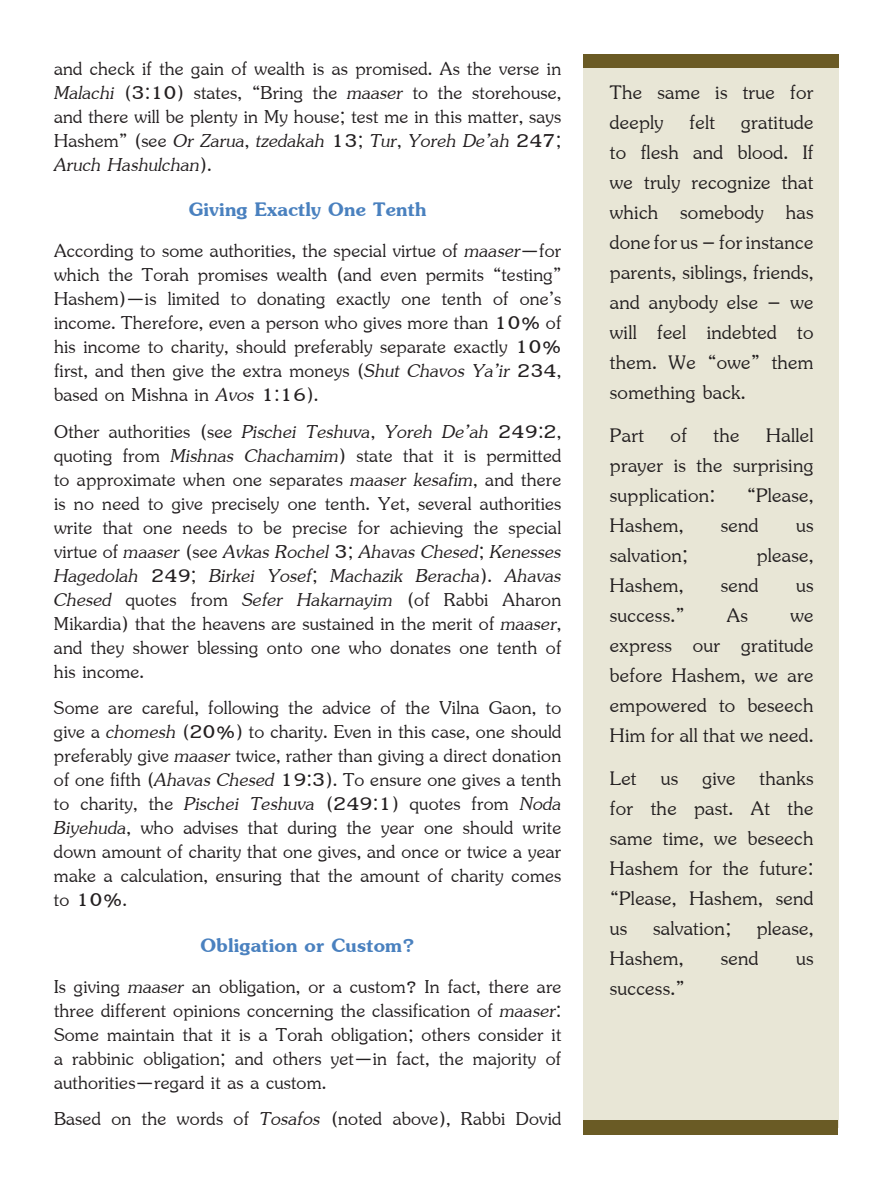
<style>
.page{position:relative;width:893px;height:1188px;background:#fff}
.page>*{position:absolute;margin:0;border:0;box-sizing:border-box;transform-origin:0 0}
.t1{font:30px/30px "Jasmine UPC";letter-spacing:.01em;color:#231f20;text-align:justify}
.t2{font:30px "Jasmine UPC Bold";letter-spacing:.01em;color:#4a81bf}
.t3{font:28.5px/24px "Jasmine UPC";letter-spacing:.01em;color:#231f20;text-align:justify}
.t4{font:28.5px/24px "Jasmine UPC Italic";letter-spacing:.01em;color:#231f20}
.s1{font-family:"Jasmine UPC Italic"}
.s2{font-family:"Jasmine UPC"}
</style>
<div class="page">
<div style="left:584px;top:68px;width:255px;height:1060px;background:#e8e6d6"></div>
<div style="left:584px;top:54px;width:255px;height:14px;background:#6a5a24"></div>
<div style="left:584px;top:1121px;width:254px;height:14px;background:#6a5b25"></div>
<p class="t3" style="left:54px;top:54px;width:509px">and check if the gain of wealth is as promised. As the verse in <span class="s1">Malachi</span> (3:10) states, “Bring the <span class="s1">maaser</span> to the storehouse, and there will be plenty in My house; test me in this matter, says</p>
<p class="t4" style="left:54px;top:126px;width:509px"><span class="s2">Hashem” (see</span> Or Zarua<span class="s2">,</span> tzedakah <span class="s2">13;</span> Tur<span class="s2">,</span> Yoreh De’ah <span class="s2">247;<br></span>Aruch Hashulchan<span class="s2">).</span></p>
<p class="t2" style="left:189px;top:187px;width:239px">Giving Exactly One Tenth</p>
<p class="t3" style="left:54px;top:236px;width:509px">According to some authorities, the special virtue of <span class="s1">maaser</span>—for which the Torah promises wealth (and even permits “testing” Hashem)—is limited to donating exactly one tenth of one’s income. Therefore, even a person who gives more than 10% of his income to charity, should preferably separate exactly 10% first, and then give the extra moneys (<span class="s1">Shut Chavos Ya’ir</span> 234, based on Mishna in <span class="s1">Avos</span> 1:16).</p>
<p class="t3" style="left:54px;top:417px;width:509px">Other authorities (see <span class="s1">Pischei Teshuva</span>, <span class="s1">Yoreh De’ah</span> 249:2, quoting from <span class="s1">Mishnas Chachamim</span>) state that it is permitted to approximate when one separates <span class="s1">maaser kesafim</span>, and there is no need to give precisely one tenth. Yet, several authorities write that one needs to be precise for achieving the special</p>
<p class="t4" style="left:54px;top:537px;width:509px"><span class="s2">virtue of</span> maaser <span class="s2">(see</span> Avkas Rochel <span class="s2">3;</span> Ahavas Chesed<span class="s2">;</span> Kenesses<br>Hagedolah <span class="s2">249;</span> Birkei Yosef<span class="s2">;</span> Machazik Beracha<span class="s2">).</span> Ahavas</p>
<p class="t3" style="left:54px;top:585px;width:509px"><span class="s1">Chesed</span> quotes from <span class="s1">Sefer Hakarnayim</span> (of Rabbi Aharon Mikardia) that the heavens are sustained in the merit of <span class="s1">maaser</span>, and they shower blessing onto one who donates one tenth of his income.</p>
<p class="t3" style="left:54px;top:694px;width:509px">Some are careful, following the advice of the Vilna Gaon, to give a <span class="s1">chomesh</span> (20%) to charity. Even in this case, one should preferably give <span class="s1">maaser</span> twice, rather than giving a direct donation of one fifth (<span class="s1">Ahavas Chesed</span> 19:3). To ensure one gives a tenth to charity, the <span class="s1">Pischei Teshuva</span> (249:1) quotes from <span class="s1">Noda Biyehuda</span>, who advises that during the year one should write down amount of charity that one gives, and once or twice a year make a calculation, ensuring that the amount of charity comes to 10%.</p>
<p class="t2" style="left:200px;top:923px;width:216px">Obligation or Custom?</p>
<p class="t3" style="left:54px;top:972px;width:509px">Is giving <span class="s1">maaser</span> an obligation, or a custom? In fact, there are three different opinions concerning the classification of <span class="s1">maaser</span>:<br>Some maintain that it is a Torah obligation; others consider it a rabbinic obligation; and others yet—in fact, the majority of authorities—regard it as a custom.</p>
<p class="t3" style="left:54px;top:1105px;width:509px">Based on the words of <span class="s1">Tosafos</span> (noted above), Rabbi Dovid</p>
<p class="t1" style="left:610px;top:75px;width:205px">The same is true for deeply felt gratitude to flesh and blood. If we truly recognize that which somebody has done for us – for instance parents, siblings, friends, and anybody else – we will feel indebted to them. We “owe” them something back.</p>
<p class="t1" style="left:610px;top:418px;width:205px">Part of the Hallel prayer is the surprising supplication: “Please, Hashem,</p>
<p class="t1" style="left:721px;top:508px;width:39px">send</p>
<p class="t1" style="left:796px;top:508px;width:19px">us</p>
<p class="t1" style="left:610px;top:538px;width:79px">salvation;</p>
<p class="t1" style="left:757px;top:538px;width:58px">please,</p>
<p class="t1" style="left:610px;top:568px;width:75px">Hashem,</p>
<p class="t1" style="left:721px;top:568px;width:39px">send</p>
<p class="t1" style="left:796px;top:568px;width:19px">us</p>
<p class="t1" style="left:610px;top:598px;width:76px">success.”</p>
<p class="t1" style="left:727px;top:598px;width:23px">As</p>
<p class="t1" style="left:610px;top:598px;width:205px;text-indent:181px">we express our gratitude before Hashem, we are empowered to beseech Him for all that we need.</p>
<p class="t1" style="left:610px;top:761px;width:205px">Let us give thanks for the past. At the same time, we beseech Hashem for the future: “Please, Hashem, send us salvation; please, Hashem,</p>
<p class="t1" style="left:721px;top:941px;width:39px">send</p>
<p class="t1" style="left:796px;top:941px;width:19px">us</p>
<p class="t1" style="left:610px;top:971px;width:76px">success.”</p>
</div>
